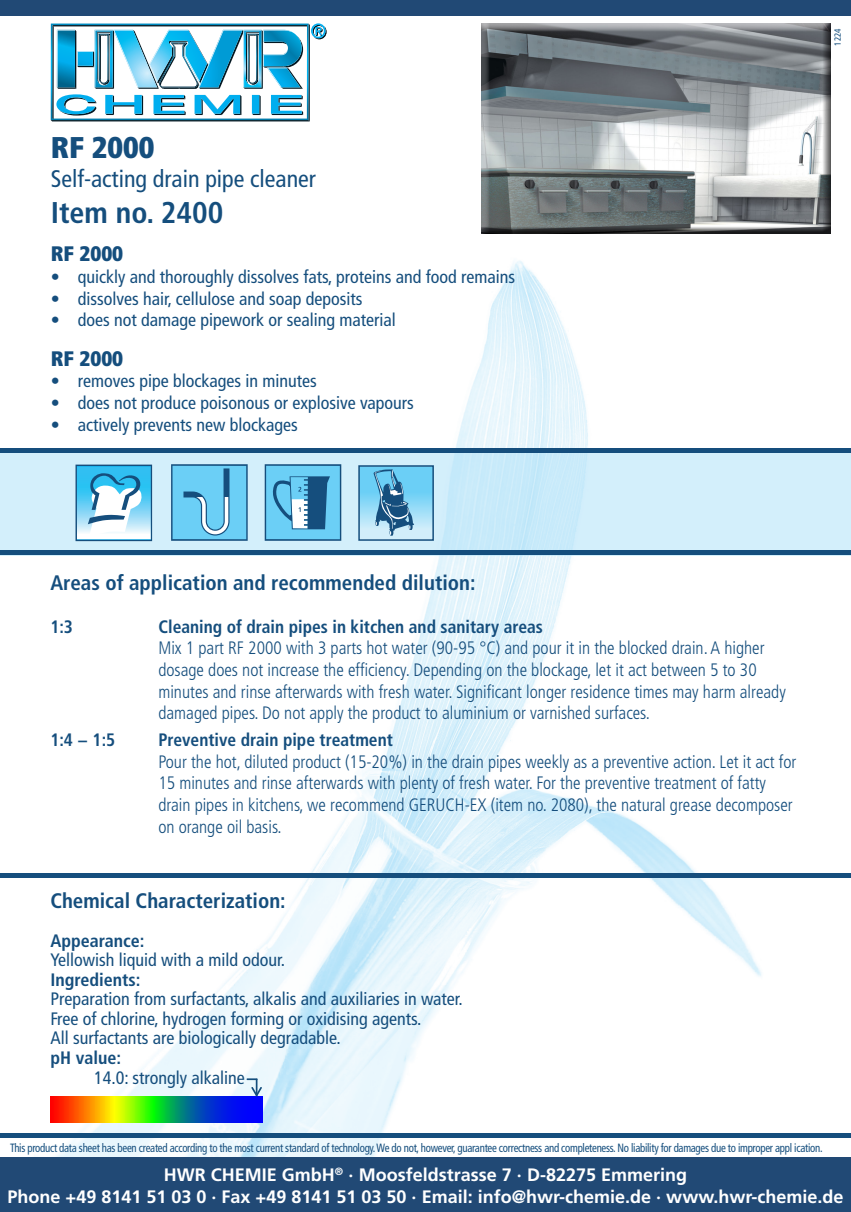
<style>
.page{position:relative;width:851px;height:1212px;background:#fff}
.page>*{position:absolute;margin:0;border:0;box-sizing:border-box;transform-origin:0 0}
.t1{font:700 condensed 30px "Frutiger LT Std";color:#154e7d}
.t2{font:900 condensed 30px "Frutiger LT Std";color:#154e7d}
.t3{font:condensed 24px "Frutiger LT Std";color:#154e7d}
.t4{font:700 condensed 21px "Frutiger LT Std";color:#154e7d}
.t5{font:900 condensed 21px "Frutiger LT Std";color:#154e7d}
.t6{font:300 condensed 18px "Frutiger LT Std";color:#154e7d}
.t7{font:condensed 18px "Frutiger LT Std";color:#154e7d}
.t8{font:700 18px "Frutiger LT Std";color:#fff}
.t9{font:700 condensed 18px "Frutiger LT Std";color:#154e7d}
.t10{font:condensed 12px "Frutiger LT Std";letter-spacing:-.025em;color:#154e7d;scale:.9 1}
.t11{font:condensed 9px "Frutiger LT Std";color:#154e7d}
</style>
<div class="page">
<img style="left:0;top:261px;width:850px;height:897px">
<div style="left:0;top:1158px;width:850px;height:54px;background:#214975"></div>
<svg style="left:51px;top:23px;width:275px;height:98px"></svg>
<img style="left:481px;top:23px;width:348px;height:211px">
<div style="left:0;top:451px;width:850px;height:104px;background:linear-gradient(to right,#d2effb,#d0eefb)"></div>
<div style="left:0;top:550px;width:850px;height:5px;background:#154e7d"></div>
<hr style="left:0;top:448px;width:850px;height:4px;background:#154e7d">
<div style="left:0;top:873px;width:850px;height:5px;background:#154e7d"></div>
<hr style="left:0;top:1133px;width:850px;height:4px;background:#154e7d">
<div style="left:0;top:0;width:850px;height:16px;background:#214975"></div>
<svg style="left:51px;top:1097px;width:211px;height:25px;background:#657b59"></svg>
<svg style="left:246px;top:1078px;width:16px;height:18px"></svg>
<svg style="left:170px;top:463px;width:79px;height:79px;background:#6bc0e4"></svg>
<svg style="left:263px;top:463px;width:79px;height:79px;background:#62afd4"></svg>
<svg style="left:357px;top:464px;width:77px;height:77px;background:#77b7d7"></svg>
<svg style="left:74px;top:463px;width:79px;height:79px"></svg>
<p class="t2" style="left:51px;top:130px;width:105px">RF 2000</p>
<p class="t3" style="left:51px;top:165px;width:267px">Self-acting drain pipe cleaner</p>
<p class="t1" style="left:51px;top:195px;width:174px">Item no. 2400</p>
<p class="t5" style="left:51px;top:241px;width:74px">RF 2000</p>
<p class="t7" style="left:51px;top:266px;width:466px">• quickly and thoroughly dissolves fats, proteins and food remains</p>
<p class="t7" style="left:51px;top:288px;width:313px">• dissolves hair, cellulose and soap deposits</p>
<p class="t7" style="left:51px;top:309px;width:346px">• does not damage pipework or sealing material</p>
<p class="t5" style="left:51px;top:346px;width:74px">RF 2000</p>
<p class="t7" style="left:51px;top:371px;width:267px">• removes pipe blockages in minutes</p>
<p class="t7" style="left:51px;top:392px;width:364px">• does not produce poisonous or explosive vapours</p>
<p class="t7" style="left:51px;top:414px;width:248px">• actively prevents new blockages</p>
<p class="t11" style="left:832px;top:46px;width:19px;rotate:-90deg">1224</p>
<p class="t4" style="left:50px;top:570px;width:426px">Areas of application and recommended dilution:</p>
<p class="t9" style="left:50px;top:616px;width:24px">1:3</p>
<p class="t9" style="left:158px;top:616px;width:386px">Cleaning of drain pipes in kitchen and sanitary areas</p>
<p class="t6" style="left:158px;top:638px;width:607px">Mix 1 part RF 2000 with 3 parts hot water (90-95 °C) and pour it in the blocked drain. A higher</p>
<p class="t6" style="left:158px;top:660px;width:599px">dosage does not increase the efficiency. Depending on the blockage, let it act between 5 to 30</p>
<p class="t6" style="left:158px;top:681px;width:628px">minutes and rinse afterwards with fresh water. Significant longer residence times may harm already</p>
<p class="t6" style="left:158px;top:703px;width:493px">damaged pipes. Do not apply the product to aluminium or varnished surfaces.</p>
<p class="t9" style="left:50px;top:729px;width:66px">1:4 − 1:5</p>
<p class="t9" style="left:158px;top:729px;width:236px">Preventive drain pipe treatment</p>
<p class="t6" style="left:158px;top:751px;width:639px">Pour the hot, diluted product (15-20%) in the drain pipes weekly as a preventive action. Let it act for</p>
<p class="t6" style="left:158px;top:773px;width:609px">15 minutes and rinse afterwards with plenty of fresh water. For the preventive treatment of fatty</p>
<p class="t6" style="left:158px;top:795px;width:635px">drain pipes in kitchens, we recommend GERUCH-EX (item no. 2080), the natural grease decomposer</p>
<p class="t6" style="left:158px;top:816px;width:125px">on orange oil basis.</p>
<p class="t4" style="left:50px;top:888px;width:237px">Chemical Characterization:</p>
<p class="t9" style="left:50px;top:930px;width:96px">Appearance:</p>
<p class="t7" style="left:50px;top:949px;width:236px">Yellowish liquid with a mild odour.</p>
<p class="t9" style="left:50px;top:969px;width:92px">Ingredients:</p>
<p class="t7" style="left:50px;top:988px;width:414px">Preparation from surfactants, alkalis and auxiliaries in water.</p>
<p class="t7" style="left:50px;top:1008px;width:373px">Free of chlorine, hydrogen forming or oxidising agents.</p>
<p class="t7" style="left:50px;top:1027px;width:292px">All surfactants are biologically degradable.</p>
<p class="t9" style="left:50px;top:1047px;width:72px">pH value:</p>
<p class="t7" style="left:94px;top:1067px;width:152px">14.0: strongly alkaline</p>
<p class="t10" style="left:10px;top:1140px;width:904px">This product data sheet has been created according to the most current standard of technology. We do not, however, guarantee correctness and completeness. No liability for damages due to improper appl ication.</p>
<p class="t8" style="left:164px;top:1164px;width:525px">HWR CHEMIE GmbH<sup>®</sup> · Moosfeldstrasse 7 · D-82275 Emmering</p>
<p class="t8" style="left:8px;top:1185px;width:837px">Phone +49 8141 51 03 0 · Fax +49 8141 51 03 50 · Email: info@hwr-chemie.de · www.hwr-chemie.de</p>
</div>
